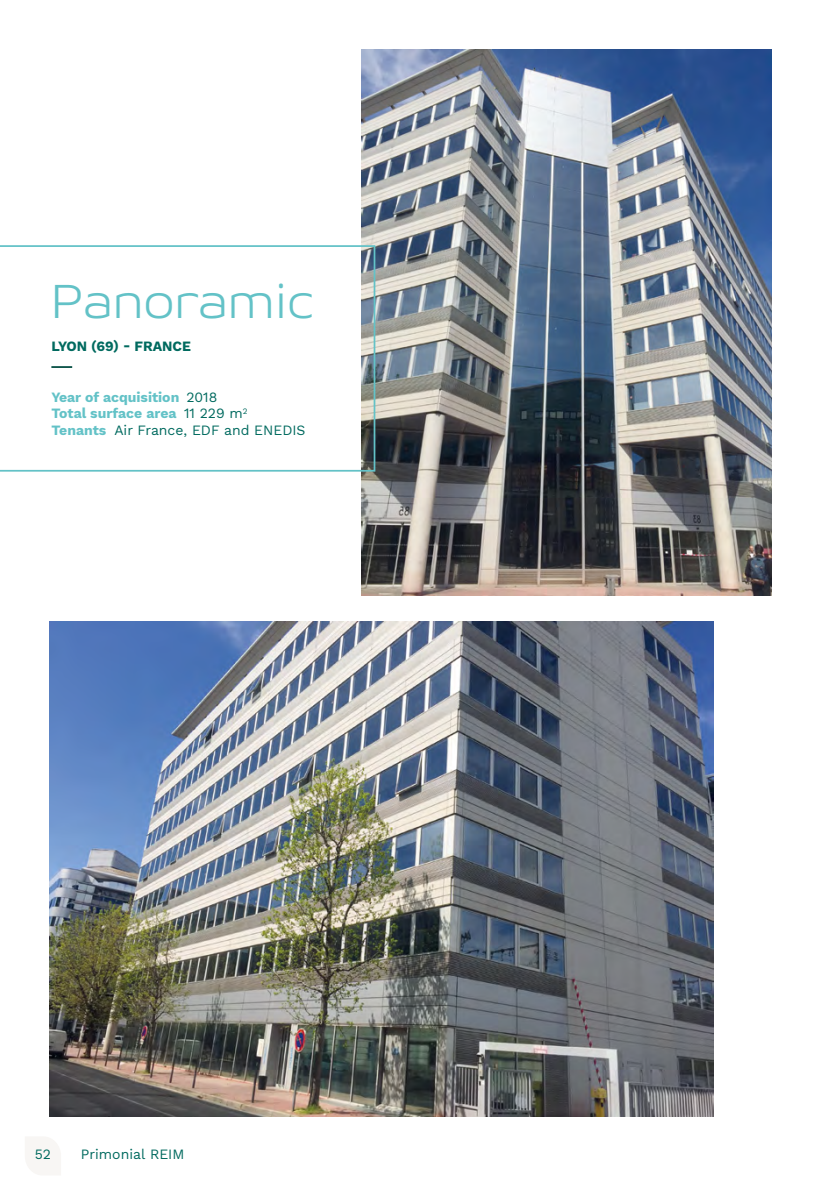
<style>
.page{position:relative;width:819px;height:1191px;background:#fff}
.page>*{position:absolute;margin:0;border:0;box-sizing:border-box;transform-origin:0 0}
.t1{font:300 47.25px "Geon Expanded";letter-spacing:.025em;color:#63c2c7}
.t2{font:700 14px/16.8px "Work Sans";color:#63c2c7}
.t3{font:700 14px "Work Sans";color:#006a5f}
.t4{font:14px "Work Sans";color:#006a5f}
.s1{font-weight:400;color:#006a5f}
</style>
<div class="page">
<img style="left:362px;top:50px;width:409px;height:545px">
<img style="left:50px;top:621px;width:663px;height:495px">
<svg style="left:0;top:245px;width:375px;height:226px"></svg>
<svg style="left:25px;top:1137px;width:36px;height:38px"></svg>
<h1 class="t1" style="left:51px;top:270px;width:264px">Panoramic</h1>
<p class="t3" style="left:51px;top:336px;width:141px">LYON (69) - FRANCE</p>
<p class="t2" style="left:51px;top:388px;width:256px">Year of acquisition <span class="s1">2018<br></span>Total surface area <span class="s1">11 229 m</span><sup>2<br></sup>Tenants <span class="s1">Air France, EDF and ENEDIS</span></p>
<p class="t4" style="left:35px;top:1144px;width:18px">52</p>
<p class="t4" style="left:81px;top:1144px;width:105px">Primonial REIM</p>
</div>
